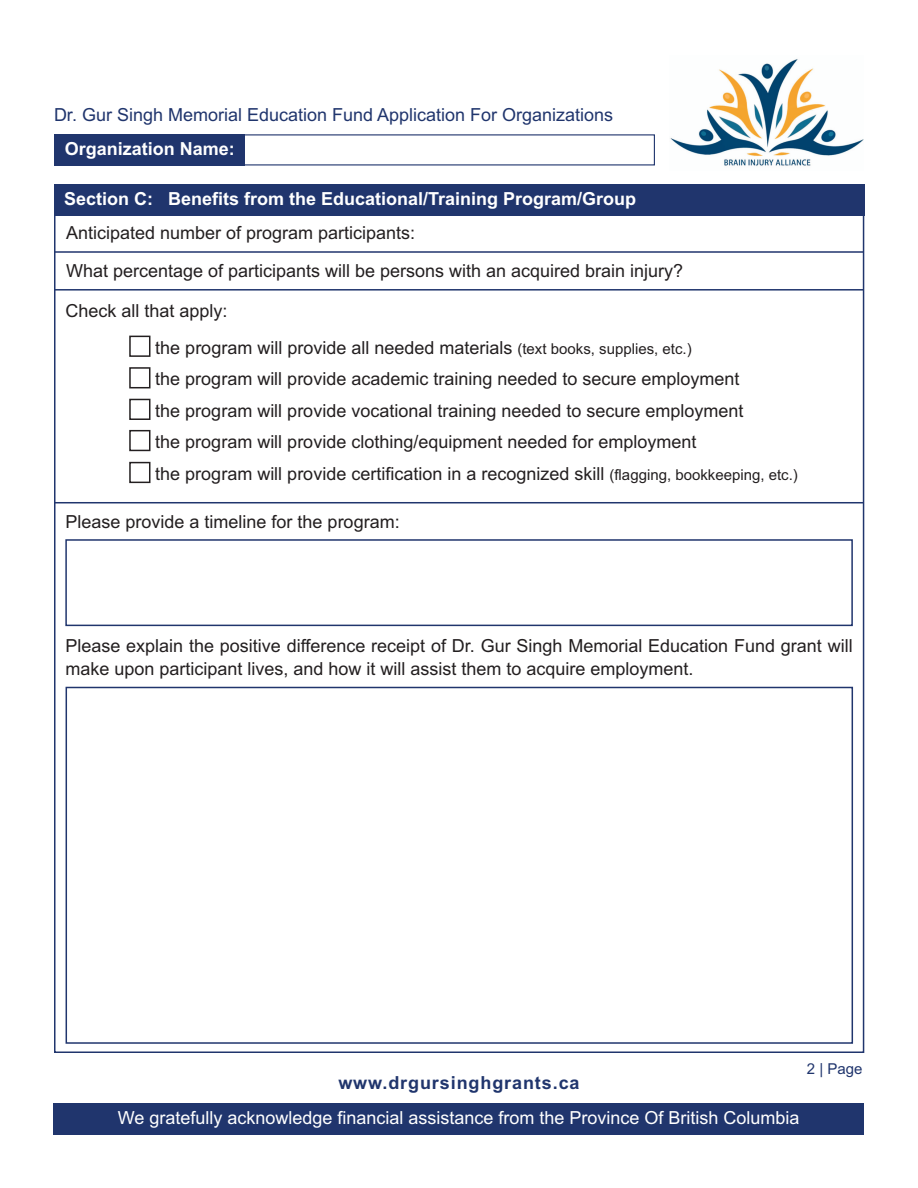
<style>
.page{position:relative;width:918px;height:1188px;background:#fff}
.page>*{position:absolute;margin:0;border:0;box-sizing:border-box;transform-origin:0 0}
.t1{font:18px/31.5px "Arial";color:#231f20}
.t2{font:700 18px "Arial";color:#fff}
.t3{font:18px "Arial";color:#fff}
.t4{font:18px "Arial";color:#20356d}
.t5{font:700 18px "Arial";letter-spacing:.05em;color:#20356d}
.t6{font:15px "Arial";color:#20356d}
.s1{font-size:15px}
</style>
<div class="page">
<img style="left:670px;top:59px;width:194px;height:107px">
<div style="left:55px;top:134px;width:190px;height:31px;background:#20356d"></div>
<div style="left:53px;top:1104px;width:811px;height:31px;background:#20356d"></div>
<div style="left:54px;top:184px;width:810px;height:32px;background:#20356d"></div>
<hr style="left:54px;top:251px;width:810px;height:2px;background:#20356d">
<hr style="left:54px;top:289px;width:810px;height:2px;background:#20356d">
<div style="left:129px;top:336px;width:21px;height:21px;border:2px solid #231f20"></div>
<div style="left:129px;top:367px;width:21px;height:21px;border:2px solid #231f20"></div>
<div style="left:129px;top:399px;width:21px;height:21px;border:2px solid #231f20"></div>
<div style="left:129px;top:430px;width:21px;height:21px;border:2px solid #231f20"></div>
<hr style="left:54px;top:502px;width:810px;height:1px;background:#20356d">
<div style="left:65px;top:539px;width:788px;height:87px;border:2px solid #20356d"></div>
<div style="left:66px;top:687px;width:787px;height:357px;border:2px solid #20356d"></div>
<div style="left:129px;top:462px;width:21px;height:21px;border:2px solid #231f20"></div>
<p class="t4" style="left:54px;top:104px;width:561px">Dr. Gur Singh Memorial Education Fund Application For Organizations</p>
<p class="t2" style="left:65px;top:138px;width:172px">Organization Name:</p>
<p class="t2" style="left:64px;top:188px;width:574px">Section C: Benefits from the Educational/Training Program/Group</p>
<p class="t1" style="left:66px;top:214px;width:619px;line-height:38.2px">Anticipated number of program participants:<br>What percentage of participants will be persons with an acquired brain injury?</p>
<p class="t1" style="left:66px;top:295px;width:164px">Check all that apply:</p>
<p class="t1" style="left:155px;top:332px;width:644px">the program will provide all needed materials <span class="s1">(text books, supplies, etc.)<br></span>the program will provide academic training needed to secure employment<br>the program will provide vocational training needed to secure employment<br>the program will provide clothing/equipment needed for employment<br>the program will provide certification in a recognized skill <span class="s1">(flagging, bookkeeping, etc.)</span></p>
<p class="t1" style="left:66px;top:506px;width:336px">Please provide a timeline for the program:</p>
<p class="t1" style="left:65px;top:635px;width:789px;line-height:22.5px">Please explain the positive difference receipt of Dr. Gur Singh Memorial Education Fund grant will make upon participant lives, and how it will assist them to acquire employment.</p>
<p class="t5" style="left:338px;top:1073px;width:243px">www.drgursinghgrants.ca</p>
<p class="t3" style="left:118px;top:1107px;width:683px">We gratefully acknowledge financial assistance from the Province Of British Columbia</p>
<p class="t6" style="left:807px;top:1060px;width:57px">2 | Page</p>
</div>
